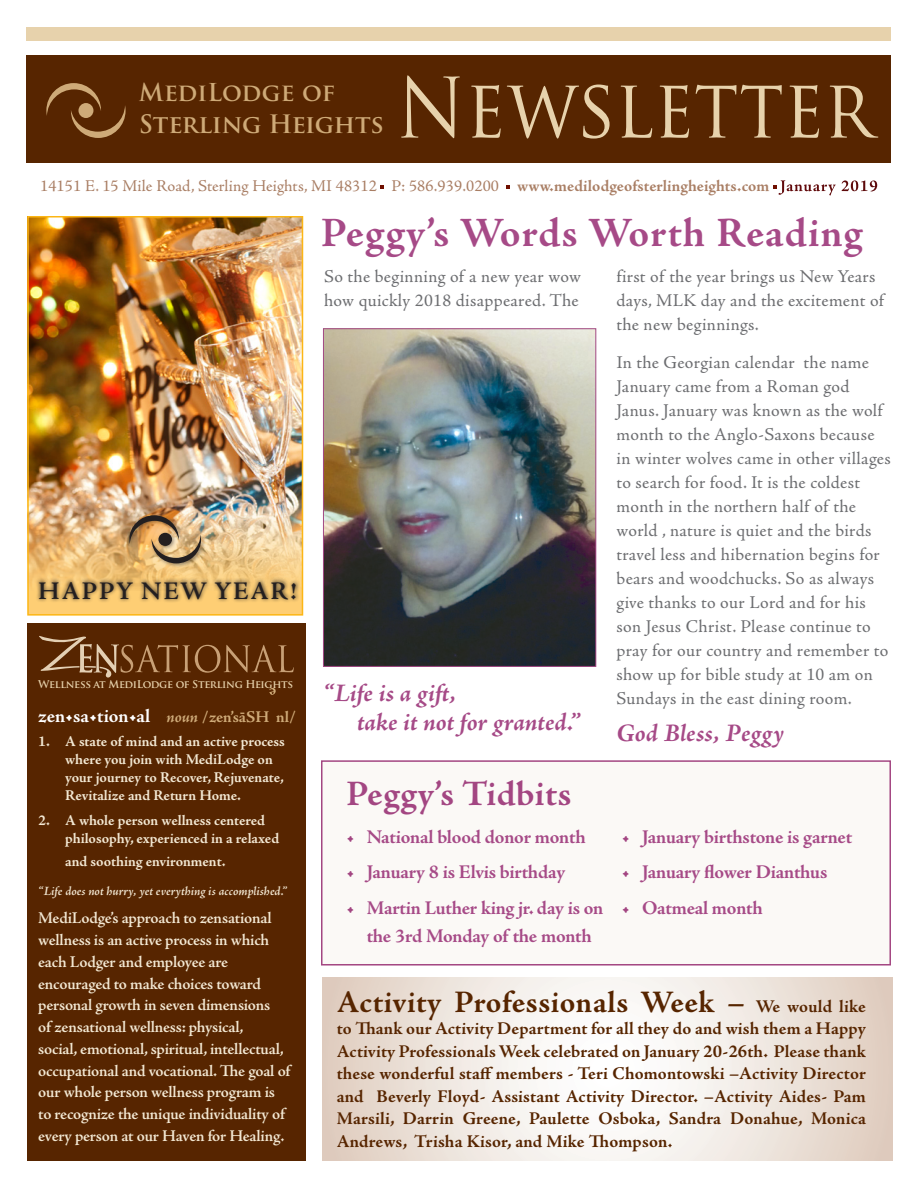
<style>
.page{position:relative;width:918px;height:1188px;background:#fff}
.page>*{position:absolute;margin:0;border:0;box-sizing:border-box;transform-origin:0 0}
.t1{font:81px "Trajan Pro";color:#e7d2ac;scale:.9 1}
.t2{font:700 42px "Adobe Jenson Pro";letter-spacing:.025em;color:#a64a87}
.t3{font:700 36px "Adobe Jenson Pro";letter-spacing:.01em;color:#a34682}
.t4{font:700 31.5px "Adobe Jenson Pro";letter-spacing:.01em;color:#572500}
.t5{font:italic 700 25.5px/28.5px "Adobe Jenson Pro";color:#a64a87}
.t6{font:600 25.5px "Adobe Jenson Pro";letter-spacing:.07em;color:#231f20}
.t7{font:700 24.75px "Trajan Pro";letter-spacing:-.01em;color:#ceaa78}
.t8{font:700 24px "Trajan Pro";letter-spacing:.005em;color:#ceaa78}
.t9{font:700 19.5px/28.5px "Adobe Jenson Pro";letter-spacing:-.015em;color:#a64a87;text-align:center}
.t10{font:700 19.5px "Adobe Jenson Pro";color:#fff}
.t11{font:18px/24px "Adobe Jenson Pro";letter-spacing:.015em;color:#6c6d70}
.t12{font:700 18px/22.5px "Adobe Jenson Pro";letter-spacing:.005em;color:#572500;text-align:justify}
.t13{font:600 16.5px/21.8px "Adobe Jenson Pro";letter-spacing:-.015em;color:#f3e8d3}
.t14{font:16.5px "Adobe Jenson Pro";letter-spacing:.01em;color:#a97e64}
.t15{font:700 15px/18px "Adobe Jenson Pro";letter-spacing:-.005em;color:#f3e8d3}
.t16{font:italic 600 12.75px "Adobe Jenson Pro";color:#f3e8d3}
.t17{font:700 10.5px "Trajan Pro";letter-spacing:-.03em;color:#e7d2ac}
.s1{font-weight:700}
.s2{font-weight:700;color:#fff}
.s3{font-style:italic;font-size:16.5px;color:#ceaa78}
.s4{font-size:16.5px;color:#ceaa78}
.s5{color:#a34682}
.s6{font-size:18px}
</style>
<div class="page">
<div style="left:27px;top:55px;width:864px;height:108px;background:#572500"></div>
<div style="left:27px;top:623px;width:279px;height:538px;background:#572500"></div>
<div style="left:27px;top:27px;width:864px;height:13px;background:#e7d2ac"></div>
<svg style="left:269px;top:688px;width:7px;height:7px"></svg>
<svg style="left:46px;top:83px;width:80px;height:55px"></svg>
<div style="left:78px;top:103px;width:15px;height:15px;background:#ceaa78;border-radius:50%"></div>
<svg style="left:39px;top:636px;width:255px;height:42px"></svg>
<div style="left:321px;top:760px;width:570px;height:206px;background:#fbf9f6;border:2px solid #a34682"></div>
<img style="left:325px;top:330px;width:269px;height:335px">
<div style="left:323px;top:328px;width:273px;height:339px;border:1px solid #a34984"></div>
<div style="left:28px;top:217px;width:274px;height:398px;background:#fece74"></div>
<img style="left:30px;top:219px;width:270px;height:364px">
<div style="left:27px;top:216px;width:276px;height:400px;border:2px solid #fcb615"></div>
<div style="left:35px;top:577px;width:265px;height:26px;background:#231f20;opacity:.95"></div>
<div style="left:127px;top:513px;width:79px;height:55px;background:#231f20;opacity:.45"></div>
<img style="left:129px;top:515px;width:72px;height:48px">
<div style="left:158px;top:533px;width:14px;height:13px;background:#231f20;border-radius:50%"></div>
<svg style="left:322px;top:978px;width:570px;height:183px"></svg>
<p class="t8" style="left:139px;top:77px;width:198px">MediLodge of</p>
<p class="t7" style="left:139px;top:109px;width:247px">Sterling Heights</p>
<p class="t1" style="left:396px;top:57px;width:531px">Newsletter</p>
<p class="t14" style="left:40px;top:177px;width:839px">14151 E. 15 Mile Road, Sterling Heights, MI 48312 P: 586.939.0200 <span class="s1">www.medilodgeofsterlingheights.com</span> <span class="s2">January 2019</span></p>
<p class="t6" style="left:38px;top:576px;width:260px">HAPPY NEW YEAR!</p>
<p class="t17" style="left:38px;top:678px;width:256px">Wellness at MediLodge of Sterling Heights</p>
<p class="t10" style="left:38px;top:704px;width:259px">zen•sa•tion•al <span class="s3">noun</span> <span class="s4">/zen’sāSH nl/</span></p>
<p class="t15" style="left:65px;top:733px;width:221px;text-indent:-27px">1. A state of mind and an active process where you join with MediLodge on your journey to Recover, Rejuvenate, Revitalize and Return Home.</p>
<p class="t15" style="left:65px;top:812px;width:216px;text-indent:-27px">2. A whole person wellness centered philosophy, experienced in a relaxed</p>
<p class="t15" style="left:65px;top:852px;width:162px">and soothing environment.</p>
<p class="t16" style="left:38px;top:884px;width:251px">“Life does not hurry, yet everything is accomplished.”</p>
<p class="t13" style="left:38px;top:908px;width:254px">MediLodge’s approach to zensational wellness is an active process in which each Lodger and employee are encouraged to make choices toward personal growth in seven dimensions<br>of zensational wellness: physical,<br>social, emotional, spiritual, intellectual, occupational and vocational. The goal of our whole person wellness program is to recognize the unique individuality of every person at our Haven for Healing.</p>
<p class="t2" style="left:321px;top:209px;width:543px">Peggy’s Words Worth Reading</p>
<p class="t11" style="left:324px;top:265px;width:259px">So the beginning of a new year wow how quickly 2018 disappeared. The</p>
<p class="t11" style="left:616px;top:265px;width:269px">first of the year brings us New Years days, MLK day and the excitement of the new beginnings.</p>
<p class="t11" style="left:616px;top:350px;width:276px">In the Georgian calendar the name January came from a Roman god Janus. January was known as the wolf month to the Anglo-Saxons because in winter wolves came in other villages to search for food. It is the coldest month in the northern half of the world , nature is quiet and the birds travel less and hibernation begins for bears and woodchucks. So as always give thanks to our Lord and for his son Jesus Christ. Please continue to pray for our country and remember to show up for bible study at 10 am on Sundays in the east dining room.</p>
<p class="t5" style="left:616px;top:721px;width:169px">God Bless, Peggy</p>
<p class="t5" style="left:357px;top:681px;width:226px;text-indent:-34px">“Life is a gift,<br>take it not for granted.”</p>
<p class="t3" style="left:346px;top:773px;width:226px">Peggy’s Tidbits</p>
<p class="t9" style="left:346px;top:823px;width:241px"><span class="s5">•</span> National blood donor month</p>
<p class="t9" style="left:346px;top:858px;width:220px"><span class="s5">•</span> January 8 is Elvis birthday</p>
<p class="t9" style="left:346px;top:894px;width:259px"><span class="s5">•</span> Martin Luther king jr. day is on the 3rd Monday of the month</p>
<p class="t9" style="left:622px;top:823px;width:232px"><span class="s5">•</span> January birthstone is garnet</p>
<p class="t9" style="left:622px;top:858px;width:207px"><span class="s5">•</span> January flower Dianthus</p>
<p class="t9" style="left:622px;top:894px;width:143px"><span class="s5">•</span> Oatmeal month</p>
<p class="t4" style="left:337px;top:984px;width:531px">Activity Professionals Week – <span class="s6">We would like</span></p>
<p class="t12" style="left:337px;top:1018px;width:531px">to Thank our Activity Department for all they do and wish them a Happy Activity Professionals Week celebrated on January 20-26th. Please thank these wonderful staff members - Teri Chomontowski –Activity Director and Beverly Floyd- Assistant Activity Director. –Activity Aides- Pam Marsili, Darrin Greene, Paulette Osboka, Sandra Donahue, Monica Andrews, Trisha Kisor, and Mike Thompson.</p>
</div>
